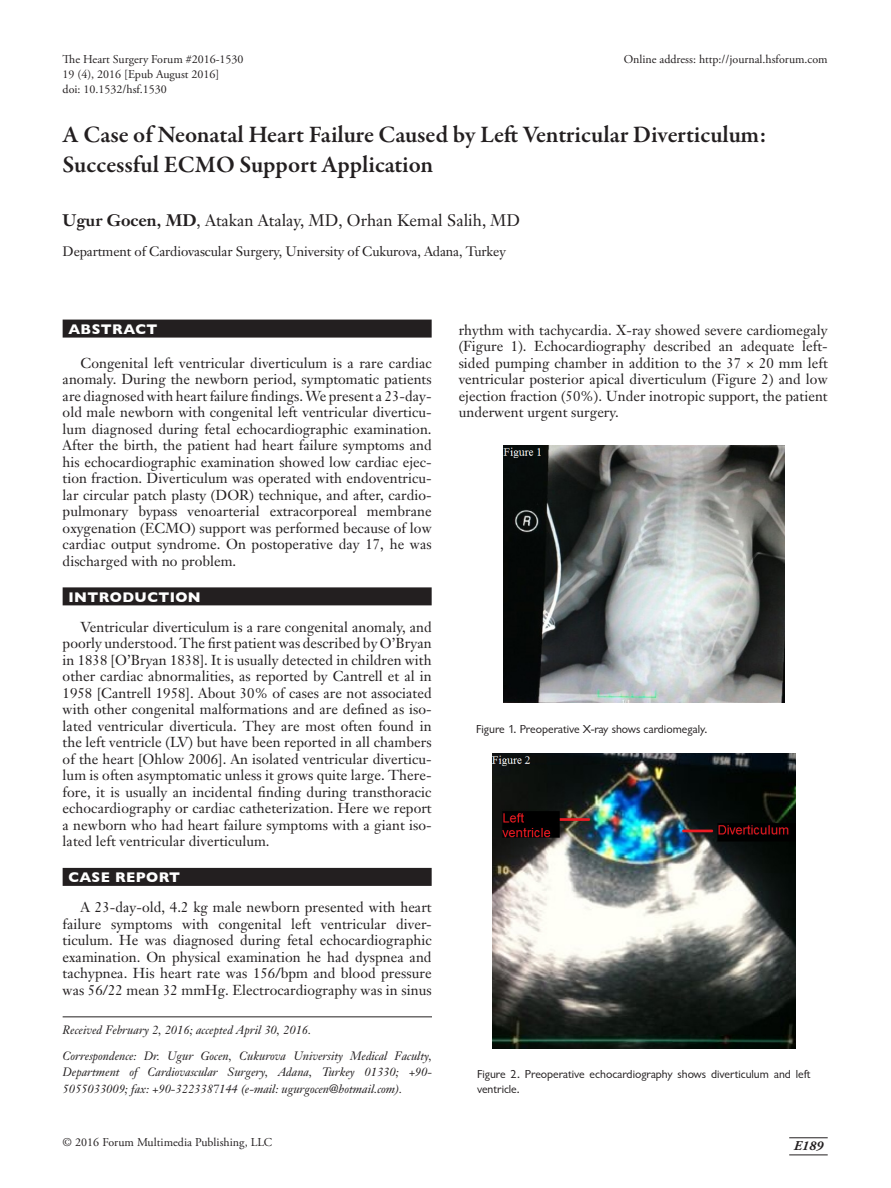
<style>
.page{position:relative;width:891px;height:1188px;background:#fff}
.page>*{position:absolute;margin:0;border:0;box-sizing:border-box;transform-origin:0 0}
.t1{font:600 24px/30px "Garamond Premr Pro";color:#231f20}
.Authors{font:16.5px "Janson Text";color:#231f20}
.Body_Text{font:14.25px/16.5px "Janson Text";letter-spacing:.005em;color:#231f20;text-align:justify}
.t2{font:700 14.25px "Gill Sans";letter-spacing:.03em;color:#fff}
.Affiliation{font:13.5px "Janson Text";letter-spacing:-.01em;color:#231f20}
.Page_Numbers{font:italic 700 13.5px "Adobe Garamond Pro";color:#231f20}
.Correspondence{font:italic 12px/16.8px "Janson Text";color:#231f20;text-align:justify}
.Doi{font:12px "Adobe Garamond Pro";color:#231f20}
.Figure_Legend{font:12px/15px "Classical Sans Regular DTC";color:#231f20}
.Correspondence_First{font:italic 12px "Janson Text";letter-spacing:.005em;color:#231f20}
.s1{font-weight:700}
</style>
<div class="page">
<hr style="left:789px;top:1138px;width:39px;height:1px;background:#231f20">
<hr style="left:789px;top:1155px;width:39px;height:1px;background:#231f20">
<div style="left:63px;top:320px;width:369px;height:18px;background:#231f20"></div>
<div style="left:63px;top:587px;width:369px;height:18px;background:#231f20"></div>
<div style="left:63px;top:868px;width:369px;height:18px;background:#231f20"></div>
<hr style="left:63px;top:1016px;width:369px;height:1px;background:#231f20">
<img style="left:503px;top:445px;width:281px;height:258px">
<img style="left:493px;top:754px;width:303px;height:294px">
<p class="Doi" style="left:63px;top:52px;width:182px">The Heart Surgery Forum #2016-1530</p>
<p class="Doi" style="left:63px;top:67px;width:158px">19 (4), 2016 [Epub August 2016]</p>
<p class="Doi" style="left:63px;top:82px;width:106px">doi: 10.1532/hsf.1530</p>
<p class="t1" style="left:63px;top:120px;width:706px">A Case of Neonatal Heart Failure Caused by Left Ventricular Diverticulum:<br>Successful ECMO Support Application</p>
<p class="Authors" style="left:63px;top:210px;width:459px"><span class="s1">Ugur Gocen, MD</span>, Atakan Atalay, MD, Orhan Kemal Salih, MD</p>
<p class="Affiliation" style="left:63px;top:243px;width:445px">Department of Cardiovascular Surgery, University of Cukurova, Adana, Turkey</p>
<p class="Doi" style="left:624px;top:52px;width:205px">Online address: http://journal.hsforum.com</p>
<h1 class="t2" style="left:68px;top:318px;width:91px">ABSTRACT</h1>
<p class="Body_Text" style="left:63px;top:354px;width:371px;text-indent:18px">Congenital left ventricular diverticulum is a rare cardiac anomaly. During the newborn period, symptomatic patients are diagnosed with heart failure findings. We present a 23-day&shy;old male newborn with congenital left ventricular diverticu&shy;lum diagnosed during fetal echocardiographic examination.<br>After the birth, the patient had heart failure symptoms and his echocardiographic examination showed low cardiac ejec&shy;tion fraction. Diverticulum was operated with endoventricu&shy;lar circular patch plasty (DOR) technique, and after, cardio&shy;pulmonary bypass venoarterial extracorporeal membrane oxygenation (ECMO) support was performed because of low cardiac output syndrome. On postoperative day 17, he was discharged with no problem.</p>
<h1 class="t2" style="left:68px;top:585px;width:134px">INTRODUCTION</h1>
<p class="Body_Text" style="left:63px;top:618px;width:371px;text-indent:18px">Ventricular diverticulum is a rare congenital anomaly, and poorly understood. The first patient was described by O’Bryan in 1838 [O’Bryan 1838]. It is usually detected in children with other cardiac abnormalities, as reported by Cantrell et al in 1958 [Cantrell 1958]. About 30% of cases are not associated with other congenital malformations and are defined as iso&shy;lated ventricular diverticula. They are most often found in the left ventricle (LV) but have been reported in all chambers of the heart [Ohlow 2006]. An isolated ventricular diverticu&shy;lum is often asymptomatic unless it grows quite large. There&shy;fore, it is usually an incidental finding during transthoracic echocardiography or cardiac catheterization. Here we report a newborn who had heart failure symptoms with a giant iso&shy;lated left ventricular diverticulum.</p>
<h1 class="t2" style="left:68px;top:866px;width:113px">CASE REPORT</h1>
<p class="Body_Text" style="left:63px;top:899px;width:371px;text-indent:18px">A 23-day-old, 4.2 kg male newborn presented with heart failure symptoms with congenital left ventricular diver&shy;ticulum. He was diagnosed during fetal echocardiographic examination. On physical examination he had dyspnea and tachypnea. His heart rate was 156/bpm and blood pressure was 56/22 mean 32 mmHg. Electrocardiography was in sinus</p>
<p class="Correspondence_First" style="left:63px;top:1022px;width:250px">Received February 2, 2016; accepted April 30, 2016.</p>
<p class="Correspondence" style="left:63px;top:1047px;width:371px">Correspondence: Dr. Ugur Gocen, Cukurova University Medical Faculty, Department of Cardiovascular Surgery, Adana, Turkey 01330; +90- 5055033009; fax: +90-3223387144 (e-mail: ugurgocen@hotmail.com).</p>
<p class="Body_Text" style="left:459px;top:321px;width:371px">rhythm with tachycardia. X-ray showed severe cardiomegaly (Figure 1). Echocardiography described an adequate left&shy;sided pumping chamber in addition to the 37 × 20 mm left ventricular posterior apical diverticulum (Figure 2) and low ejection fraction (50%). Under inotropic support, the patient underwent urgent surgery.</p>
<p class="Figure_Legend" style="left:476px;top:722px;width:233px">Figure 1. Preoperative X-ray shows cardiomegaly.</p>
<p class="Figure_Legend" style="left:477px;top:1067px;width:335px">Figure 2. Preoperative echocardiography shows diverticulum and left ventricle.</p>
<p class="Doi" style="left:63px;top:1135px;width:211px">© 2016 Forum Multimedia Publishing, LLC</p>
<p class="Page_Numbers" style="left:794px;top:1138px;width:31px">E189</p>
</div>
